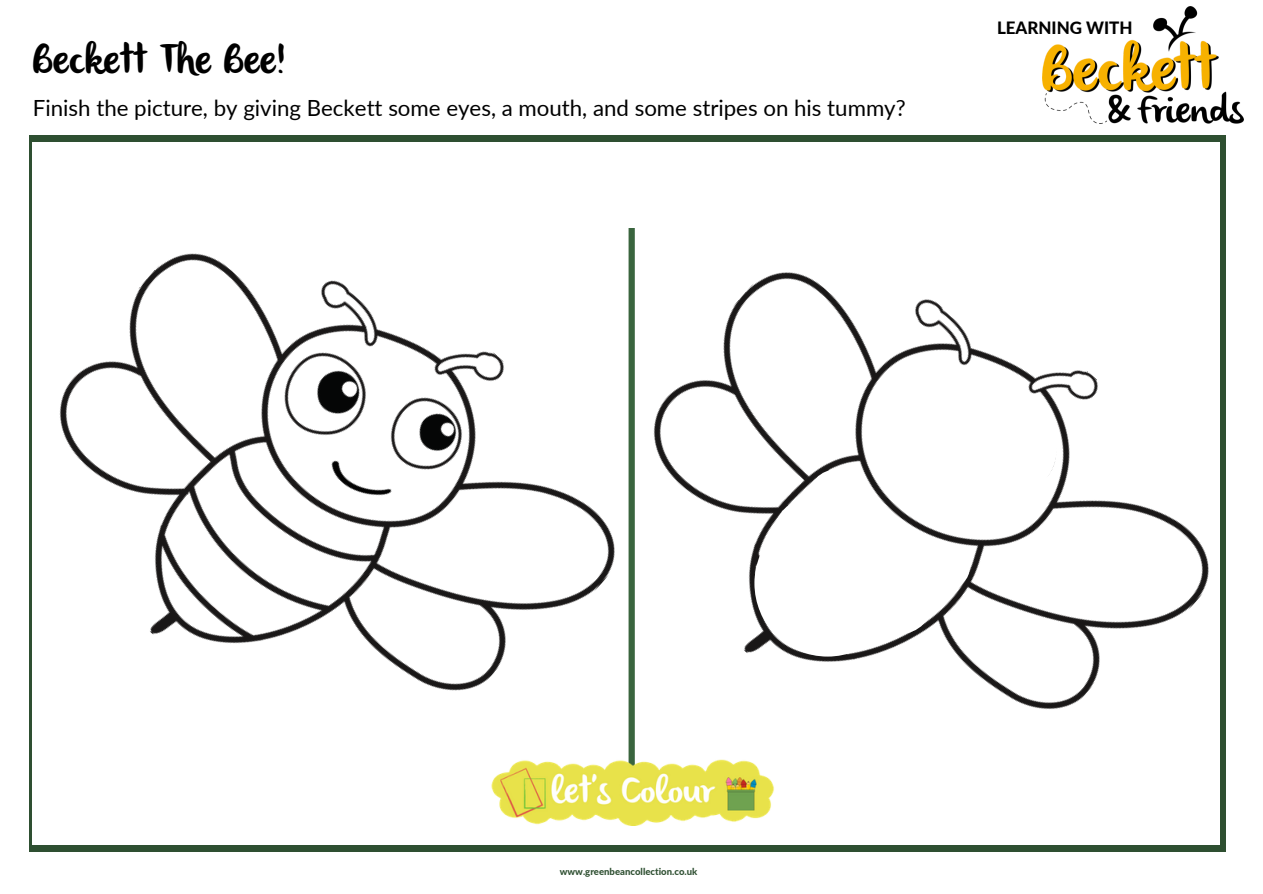
<style>
.page{position:relative;width:1263px;height:894px;background:#fff}
.page>*{position:absolute;margin:0;border:0;box-sizing:border-box;transform-origin:0 0}
.t1{font:42px "olivier";color:#000}
.t2{font:22.2px "Lato";color:#000}
.t3{font:800 16.95px "Lato";color:#000}
.t4{font:800 9.6px "Lato";color:#2e4f31}
</style>
<div class="page">
<img style="left:29px;top:148px;width:538px;height:686px">
<img style="left:567px;top:167px;width:659px;height:685px">
<div style="left:876px;top:368px;width:94px;height:95px;background:#fff;border-radius:50%"></div>
<img style="left:1043px;top:7px;width:201px;height:117px">
<div style="left:962px;top:401px;width:95px;height:95px;background:#fff;border-radius:50%"></div>
<div style="left:914px;top:435px;width:95px;height:95px;background:#fff;border-radius:50%"></div>
<div style="left:754px;top:510px;width:147px;height:146px;background:#fff;border-radius:50%"></div>
<div style="left:806px;top:468px;width:67px;height:68px;background:#fff;border-radius:50%"></div>
<div style="left:876px;top:532px;width:67px;height:68px;background:#fff;border-radius:50%"></div>
<div style="left:866px;top:566px;width:67px;height:67px;background:#fff;border-radius:50%"></div>
<div style="left:774px;top:499px;width:68px;height:67px;background:#fff;border-radius:50%"></div>
<div style="left:900px;top:538px;width:62px;height:62px;background:#fff;border-radius:50%"></div>
<div style="left:930px;top:548px;width:40px;height:39px;background:#fff;border-radius:50%"></div>
<img style="left:490px;top:759px;width:285px;height:66px">
<h1 class="t1" style="left:33px;top:42px;width:255px">Beckett The Bee!</h1>
<p class="t2" style="left:33px;top:94px;width:874px">Finish the picture, by giving Beckett some eyes, a mouth, and some stripes on his tummy?</p>
<p class="t3" style="left:997px;top:17px;width:137px">LEARNING WITH</p>
<p class="t4" style="left:560px;top:865px;width:139px">www.greenbeancollection.co.uk</p>
</div>
